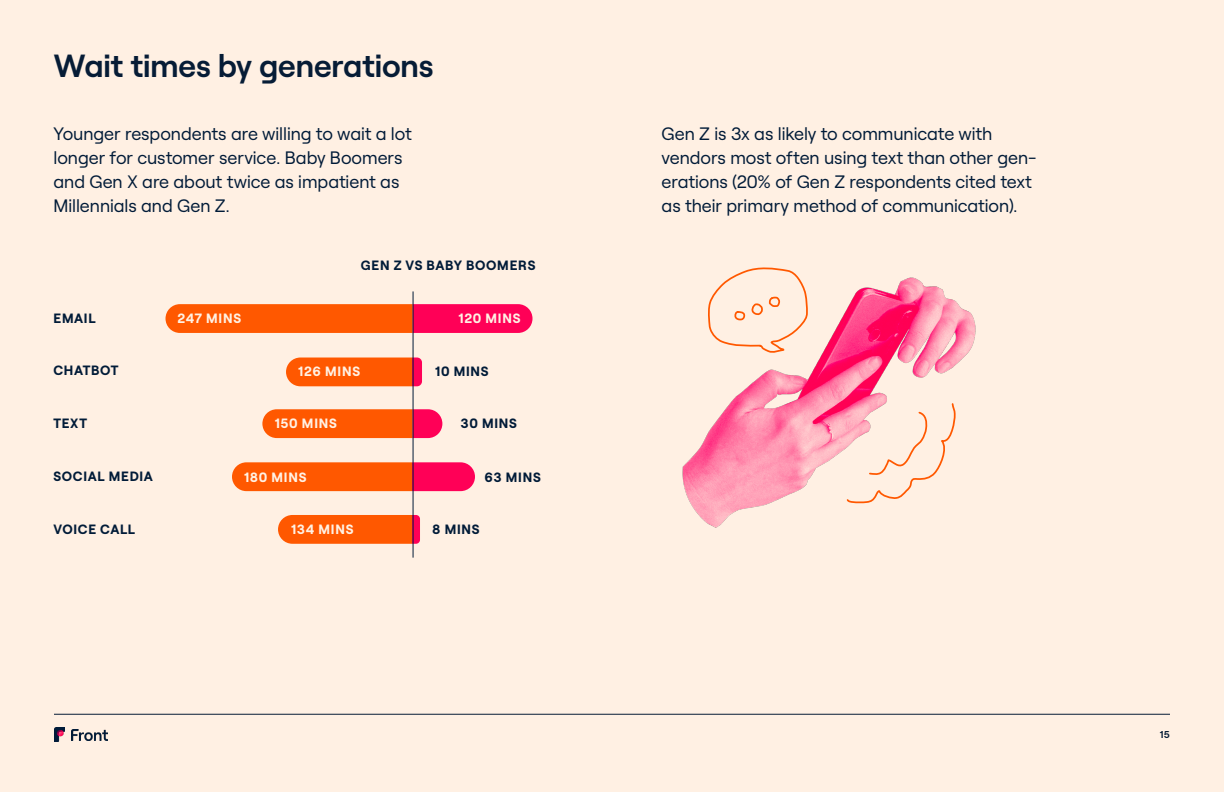
<style>
.page{position:relative;width:1224px;height:792px;background:#fff0e3}
.page>*{position:absolute;margin:0;border:0;box-sizing:border-box;transform-origin:0 0}
.t1{font:600 32px "Roobert";letter-spacing:-.005em;color:#061c36}
.t2{font:18px/24px "Roobert 1 Story Regular";letter-spacing:-.005em;color:#001b38}
.t3{font:13.5px "Roobert 1 story Bold";letter-spacing:.055em;color:#001b38}
.t4{font:13.5px "Roobert 1 story Bold";letter-spacing:.06em;color:#fff1e4}
.t5{font:600 10px "Roobert";color:#061c36}
</style>
<div class="page">
<hr style="left:54px;top:714px;width:1116px;height:1px;background:#061c36">
<img style="left:54px;top:727px;width:10px;height:15px">
<img style="left:72px;top:730px;width:35px;height:11px">
<svg style="left:262px;top:409px;width:180px;height:29px;background:#fe5216"></svg>
<svg style="left:286px;top:358px;width:136px;height:28px;background:#fe550a"></svg>
<svg style="left:166px;top:304px;width:367px;height:29px;background:#fe3f20"></svg>
<svg style="left:232px;top:462px;width:243px;height:29px;background:#fe481d"></svg>
<svg style="left:278px;top:515px;width:142px;height:29px;background:#fe580b"></svg>
<hr style="left:413px;top:291px;width:1px;height:267px;background:#001b38">
<img style="left:682px;top:277px;width:294px;height:251px">
<svg style="left:707px;top:267px;width:102px;height:86px"></svg>
<svg style="left:845px;top:402px;width:111px;height:103px"></svg>
<h1 class="t1" style="left:54px;top:42px;width:382px">Wait times by generations</h1>
<p class="t2" style="left:54px;top:120px;width:360px">Younger respondents are willing to wait a lot longer for customer service. Baby Boomers and Gen X are about twice as impatient as Millennials and Gen Z.</p>
<p class="t3" style="left:361px;top:254px;width:176px">GEN Z VS BABY BOOMERS</p>
<p class="t3" style="left:54px;top:307px;width:44px">EMAIL</p>
<p class="t4" style="left:178px;top:307px;width:65px">247 MINS</p>
<p class="t4" style="left:459px;top:307px;width:63px">120 MINS</p>
<p class="t3" style="left:54px;top:360px;width:67px">CHATBOT</p>
<p class="t4" style="left:298px;top:361px;width:63px">126 MINS</p>
<p class="t3" style="left:435px;top:361px;width:55px">10 MINS</p>
<p class="t3" style="left:54px;top:413px;width:35px">TEXT</p>
<p class="t4" style="left:275px;top:413px;width:64px">150 MINS</p>
<p class="t3" style="left:461px;top:413px;width:58px">30 MINS</p>
<p class="t3" style="left:54px;top:466px;width:101px">SOCIAL MEDIA</p>
<p class="t4" style="left:244px;top:466px;width:64px">180 MINS</p>
<p class="t3" style="left:485px;top:466px;width:58px">63 MINS</p>
<p class="t3" style="left:54px;top:518px;width:83px">VOICE CALL</p>
<p class="t4" style="left:291px;top:519px;width:64px">134 MINS</p>
<p class="t3" style="left:432px;top:519px;width:49px">8 MINS</p>
<p class="t2" style="left:662px;top:121px;width:377px">Gen Z is 3x as likely to communicate with vendors most often using text than other gen&shy;erations (20% of Gen Z respondents cited text as their primary method of communication).</p>
<p class="t5" style="left:1160px;top:727px;width:12px">15</p>
</div>
